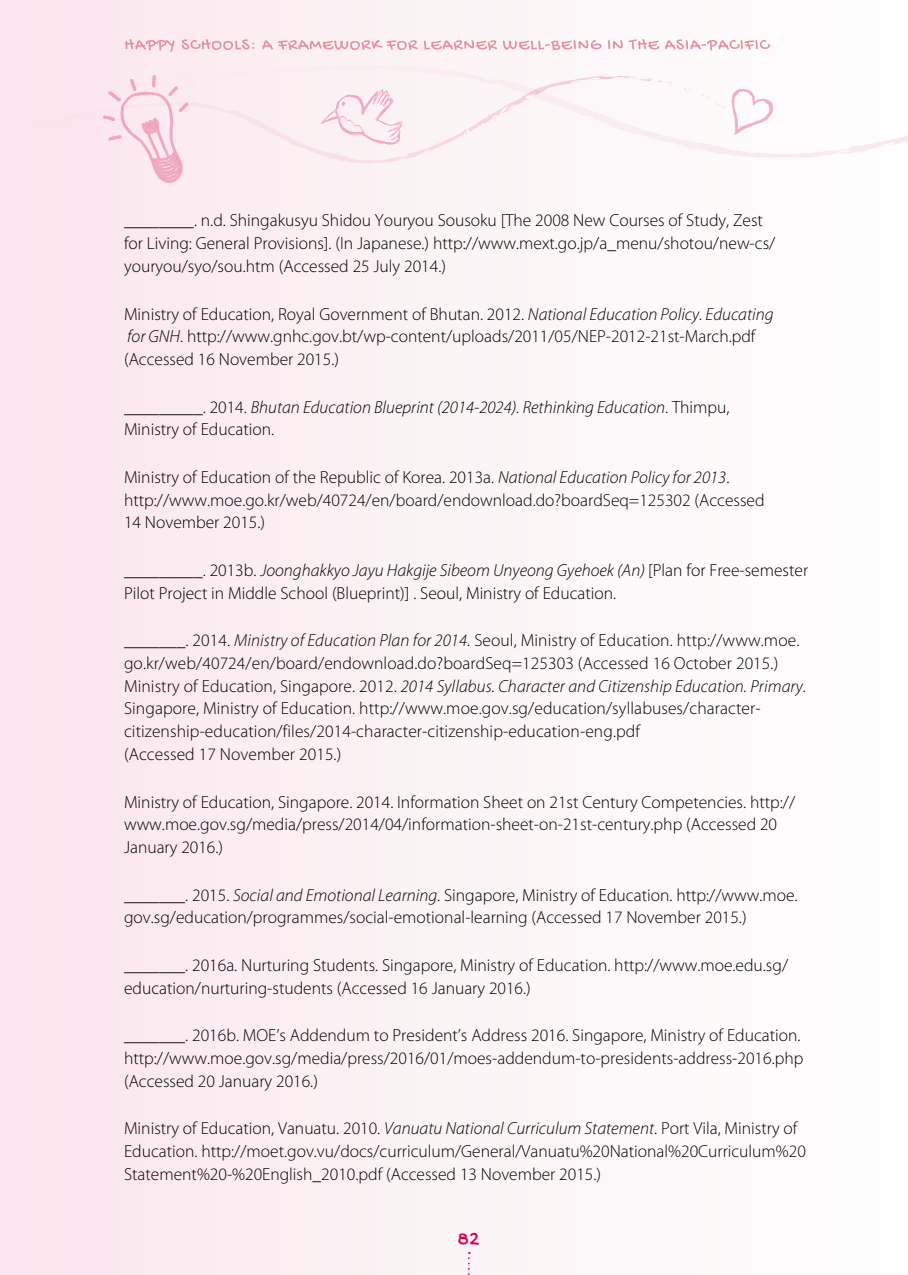
<style>
.page{position:relative;width:908px;height:1275px;background:#fff}
.page>*{position:absolute;margin:0;border:0;box-sizing:border-box;transform-origin:0 0}
.t1{font:21px "Gochi Hand";color:#d50054}
.t2{font:300 17.5px/22.8px "Myriad Pro";color:#000}
.t3{font:italic 300 17.5px/22.8px "Myriad Pro";color:#000}
.s1{font-style:italic}
.s2{font-style:normal}
</style>
<div class="page">
<div style="left:0;top:0;width:492px;height:1275px;background:#fbedf1"></div>
<div style="left:0;top:75px;width:492px;height:102px;background:#fbeef1"></div>
<svg style="left:468px;top:1252px;width:2px;height:23px"></svg>
<svg style="left:103px;top:158px;width:86px;height:25px;background:#f7d7e2"></svg>
<svg style="left:13px;top:51px;width:895px;height:107px;fill:#fbf2f4"></svg>
<svg style="left:834px;top:151px;width:11px;height:4px"></svg>
<svg style="left:606px;top:76px;width:167px;height:67px"></svg>
<svg style="left:588px;top:118px;width:6px;height:3px"></svg>
<svg style="left:314px;top:90px;width:91px;height:71px"></svg>
<svg style="left:125px;top:39px;width:645px;height:13px"></svg>
<p class="t2" style="left:124px;top:209px;width:653px">________. n.d. Shingakusyu Shidou Youryou Sousoku [The 2008 New Courses of Study, Zest for Living: General Provisions]. (In Japanese.) http://www.mext.go.jp/a_menu/shotou/new-cs/ youryou/syo/sou.htm (Accessed 25 July 2014.)</p>
<p class="t2" style="left:124px;top:302px;width:651px">Ministry of Education, Royal Government of Bhutan. 2012. <span class="s1">National Education Policy. Educating for GNH</span>. http://www.gnhc.gov.bt/wp-content/uploads/2011/05/NEP-2012-21st-March.pdf (Accessed 16 November 2015.)</p>
<p class="t3" style="left:124px;top:395px;width:607px"><span class="s2">_________. 2014.</span> Bhutan Education Blueprint (2014-2024). Rethinking Education<span class="s2">. Thimpu,<br>Ministry of Education.</span></p>
<p class="t2" style="left:124px;top:465px;width:642px">Ministry of Education of the Republic of Korea. 2013a. <span class="s1">National Education Policy for 2013</span>. http://www.moe.go.kr/web/40724/en/board/endownload.do?boardSeq=125302 (Accessed<br>14 November 2015.)</p>
<p class="t2" style="left:124px;top:559px;width:686px">_________. 2013b. <span class="s1">Joonghakkyo Jayu Hakgije Sibeom Unyeong Gyehoek (An)</span> [Plan for Free-semester<br>Pilot Project in Middle School (Blueprint)] . Seoul, Ministry of Education.</p>
<p class="t2" style="left:124px;top:629px;width:683px">_______. 2014. <span class="s1">Ministry of Education Plan for 2014</span>. Seoul, Ministry of Education. http://www.moe. go.kr/web/40724/en/board/endownload.do?boardSeq=125303 (Accessed 16 October 2015.)<br>Ministry of Education, Singapore. 2012. <span class="s1">2014 Syllabus. Character and Citizenship Education. Primary</span>.<br>Singapore, Ministry of Education. http://www.moe.gov.sg/education/syllabuses/character&shy;citizenship-education/files/2014-character-citizenship-education-eng.pdf<br>(Accessed 17 November 2015.)</p>
<p class="t2" style="left:124px;top:790px;width:673px">Ministry of Education, Singapore. 2014. Information Sheet on 21st Century Competencies. http:// www.moe.gov.sg/media/press/2014/04/information-sheet-on-21st-century.php (Accessed 20<br>January 2016.)</p>
<p class="t2" style="left:124px;top:883px;width:675px">_______. 2015. <span class="s1">Social and Emotional Learning</span>. Singapore, Ministry of Education. http://www.moe. gov.sg/education/programmes/social-emotional-learning (Accessed 17 November 2015.)</p>
<p class="t2" style="left:124px;top:953px;width:665px">_______. 2016a. Nurturing Students. Singapore, Ministry of Education. http://www.moe.edu.sg/ education/nurturing-students (Accessed 16 January 2016.)</p>
<p class="t2" style="left:124px;top:1024px;width:681px">_______. 2016b. MOE’s Addendum to President’s Address 2016. Singapore, Ministry of Education. http://www.moe.gov.sg/media/press/2016/01/moes-addendum-to-presidents-address-2016.php (Accessed 20 January 2016.)</p>
<p class="t2" style="left:124px;top:1117px;width:683px">Ministry of Education, Vanuatu. 2010. <span class="s1">Vanuatu National Curriculum Statement</span>. Port Vila, Ministry of<br>Education. http://moet.gov.vu/docs/curriculum/General/Vanuatu%20National%20Curriculum%20<br>Statement%20-%20English_2010.pdf (Accessed 13 November 2015.)</p>
<p class="t1" style="left:457px;top:1228px;width:23px">82</p>
</div>
